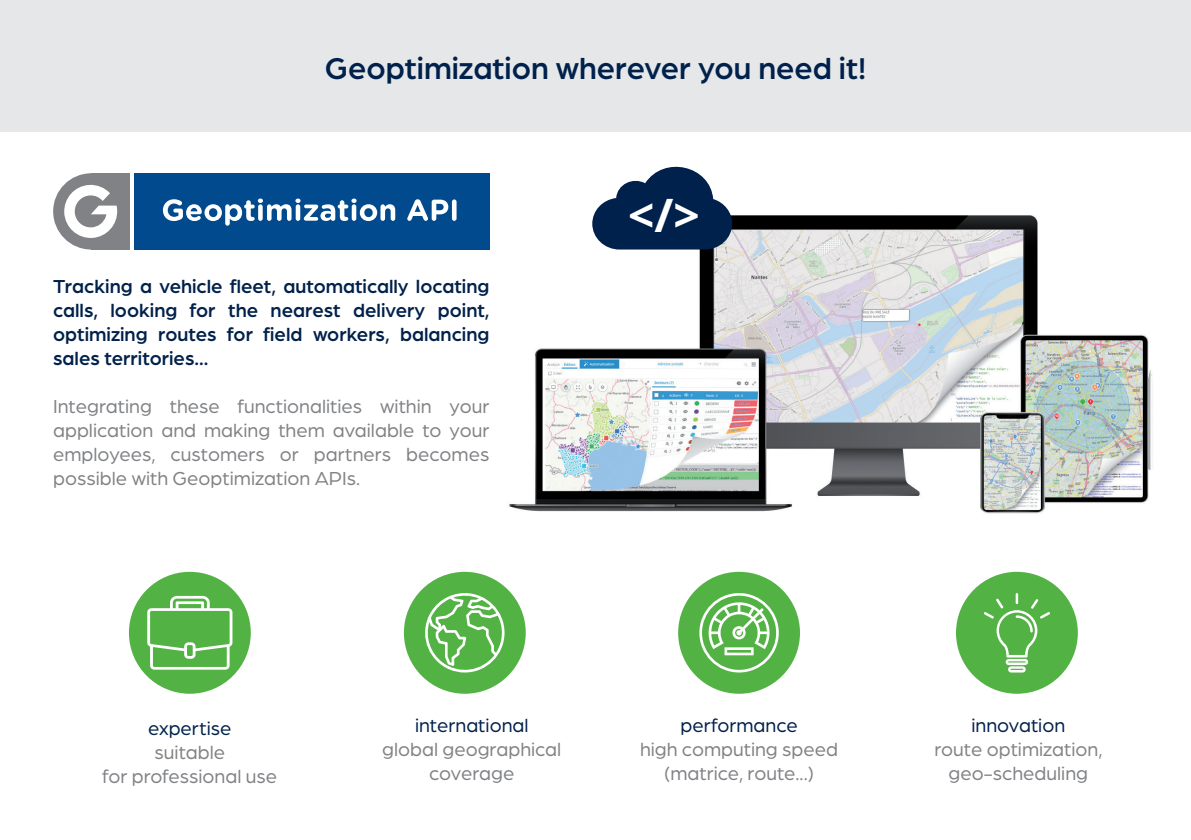
<style>
.page{position:relative;width:1191px;height:840px;background:#fff}
.page>*{position:absolute;margin:0;border:0;box-sizing:border-box;transform-origin:0 0}
.t1{font:700 46px "Open Sans";color:#fff}
.t2{font:500 32px "Arboria";color:#00214b}
.t3{font:20px/24px "Arboria";color:#808285;text-align:center}
.t4{font:500 20px/24px "Arboria";color:#00214b;text-align:justify}
.t5{font:20px "Arboria";color:#00214b}
</style>
<div class="page">
<img style="left:509px;top:215px;width:644px;height:299px">
<div style="left:0;top:0;width:1191px;height:132px;background:#e6e7e9"></div>
<div style="left:678px;top:571px;width:122px;height:122px;background:#53b244;border-radius:50%"></div>
<div style="left:404px;top:571px;width:122px;height:122px;background:#53b244;border-radius:50%"></div>
<div style="left:956px;top:571px;width:121px;height:122px;background:#53b244;border-radius:50%"></div>
<div style="left:129px;top:571px;width:122px;height:122px;background:#53b244;border-radius:50%"></div>
<svg style="left:592px;top:166px;width:140px;height:83px"></svg>
<div style="left:134px;top:173px;width:355px;height:76px;background:#004a8d"></div>
<svg style="left:163px;top:198px;width:232px;height:27px"></svg>
<svg style="left:407px;top:199px;width:41px;height:22px"></svg>
<hr style="left:452px;top:199px;width:4px;height:22px;background:#fff;border-radius:2px">
<div style="left:91px;top:173px;width:38px;height:76px;background:#808285"></div>
<div style="left:53px;top:173px;width:76px;height:76px;background:#808285;border-radius:50%"></div>
<svg style="left:63px;top:184px;width:55px;height:54px"></svg>
<svg style="left:425px;top:593px;width:79px;height:80px"></svg>
<svg style="left:983px;top:593px;width:67px;height:79px"></svg>
<svg style="left:699px;top:593px;width:79px;height:79px"></svg>
<svg style="left:147px;top:595px;width:85px;height:74px"></svg>
<p class="t2" style="left:325px;top:47px;width:543px">Geoptimization wherever you need it!</p>
<p class="t4" style="left:53px;top:273px;width:438px">Tracking a vehicle fleet, automatically locating calls, looking for the nearest delivery point, optimizing routes for field workers, balancing sales territories...</p>
<p class="t3" style="left:53px;top:393px;width:438px;text-align:justify">Integrating these functionalities within your application and making them available to your employees, customers or partners becomes possible with Geoptimization APIs.</p>
<p class="t1" style="left:628px;top:182px;width:73px">&lt;/&gt;</p>
<p class="t5" style="left:148px;top:714px;width:85px">expertise</p>
<p class="t3" style="left:102px;top:739px;width:176px">suitable<br>for professional use</p>
<p class="t5" style="left:415px;top:711px;width:115px">international</p>
<p class="t3" style="left:382px;top:735px;width:181px">global geographical coverage</p>
<p class="t5" style="left:680px;top:711px;width:119px">performance</p>
<p class="t3" style="left:640px;top:735px;width:199px">high computing speed (matrice, route...)</p>
<p class="t5" style="left:971px;top:711px;width:95px">innovation</p>
<p class="t3" style="left:934px;top:735px;width:170px">route optimization, geo-scheduling</p>
</div>
